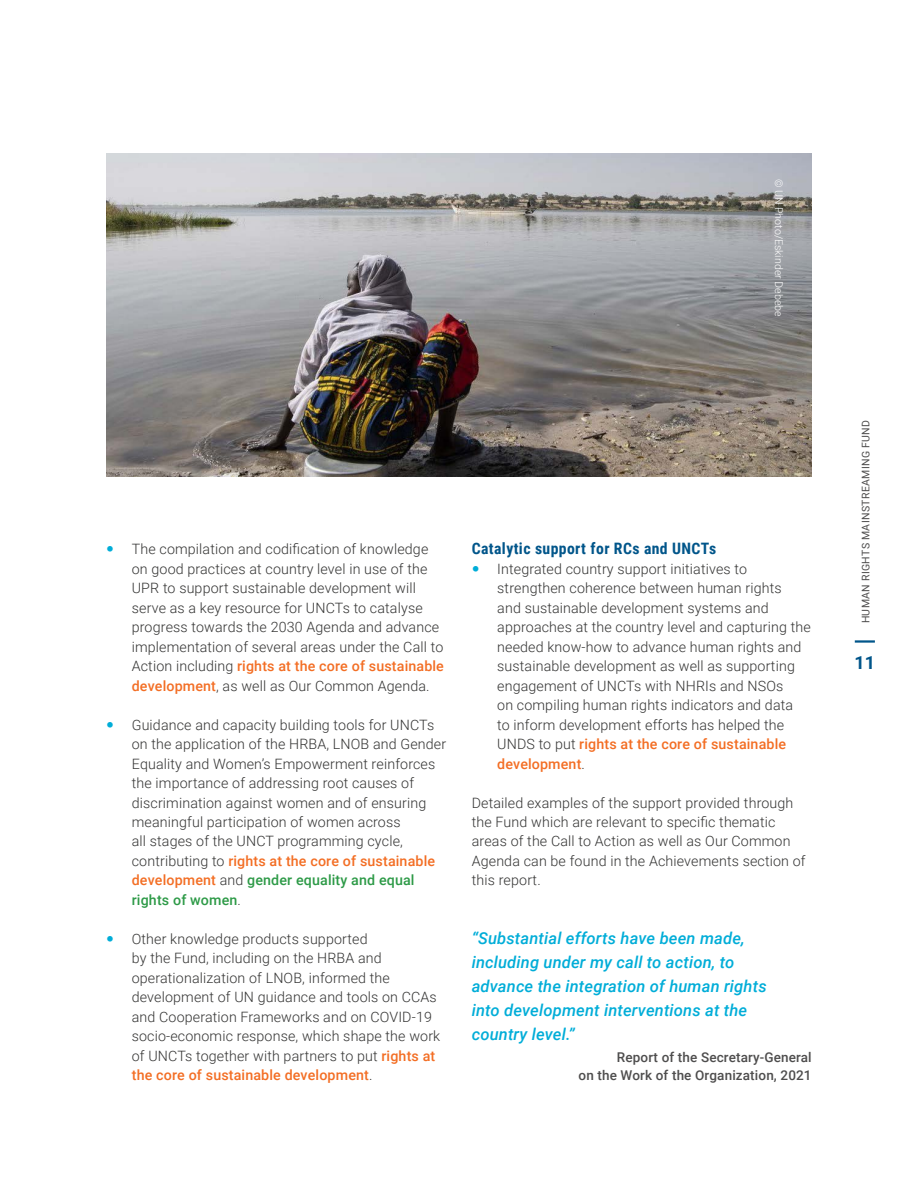
<style>
.page{position:relative;width:918px;height:1188px;background:#fff}
.page>*{position:absolute;margin:0;border:0;box-sizing:border-box;transform-origin:0 0}
.t1{font:700 18px "Roboto";color:#00558a}
.t2{font:italic 500 16.5px/24px "Roboto";letter-spacing:.01em;color:#00add8}
.t3{font:700 15.75px "Roboto Condensed";letter-spacing:.025em;color:#00558a}
.t4{font:300 14.25px/19.5px "Roboto";letter-spacing:.01em;color:#343433}
.t5{font:500 13.5px/18px "Roboto";letter-spacing:.01em;color:#4e4d4d;text-align:right}
.t6{font:300 10.65px "Roboto";color:#fff}
.t7{font:10.5px "Roboto";letter-spacing:.035em;color:#4e4d4d}
.s1{font-weight:500;color:#f36e24}
.s2{font-weight:500;color:#2d9a47}
</style>
<div class="page">
<hr style="left:855px;top:640px;width:20px;height:3px;background:#00558a">
<img style="left:106px;top:153px;width:706px;height:323px">
<p class="t6" style="left:786px;top:179px;width:139px;rotate:90deg">© UN Photo/Eskinder Debebe</p>
<p class="t4" style="left:132px;top:539px;width:314px">The compilation and codification of knowledge on good practices at country level in use of the UPR to support sustainable development will serve as a key resource for UNCTs to catalyse progress towards the 2030 Agenda and advance implementation of several areas under the Call to Action including <span class="s1">rights at the core of sustainable development</span>, as well as Our Common Agenda.</p>
<p class="t4" style="left:132px;top:714px;width:316px">Guidance and capacity building tools for UNCTs on the application of the HRBA, LNOB and Gender Equality and Women’s Empowerment reinforces the importance of addressing root causes of discrimination against women and of ensuring meaningful participation of women across<br>all stages of the UNCT programming cycle, contributing to <span class="s1">rights at the core of sustainable development</span> and <span class="s2">gender equality and equal rights of women</span>.</p>
<p class="t4" style="left:132px;top:929px;width:310px">Other knowledge products supported<br>by the Fund, including on the HRBA and operationalization of LNOB, informed the development of UN guidance and tools on CCAs and Cooperation Frameworks and on COVID-19 socio-economic response, which shape the work of UNCTs together with partners to put <span class="s1">rights at the core of sustainable development</span>.</p>
<p class="t3" style="left:472px;top:537px;width:246px">Catalytic support for RCs and UNCTs</p>
<p class="t4" style="left:497px;top:558px;width:315px">Integrated country support initiatives to strengthen coherence between human rights<br>and sustainable development systems and approaches at the country level and capturing the needed know-how to advance human rights and sustainable development as well as supporting engagement of UNCTs with NHRIs and NSOs<br>on compiling human rights indicators and data<br>to inform development efforts has helped the UNDS to put <span class="s1">rights at the core of sustainable development</span>.</p>
<p class="t4" style="left:472px;top:792px;width:335px">Detailed examples of the support provided through the Fund which are relevant to specific thematic areas of the Call to Action as well as Our Common Agenda can be found in the Achievements section of this report.</p>
<p class="t2" style="left:472px;top:926px;width:296px">“Substantial efforts have been made, including under my call to action, to advance the integration of human rights into development interventions at the country level.”</p>
<p class="t5" style="left:579px;top:1048px;width:235px">Report of the Secretary-General<br>on the Work of the Organization, 2021</p>
<p class="t7" style="left:859px;top:623px;width:205px;rotate:-90deg">HUMAN RIGHTS MAINSTREAMING FUND</p>
<p class="t1" style="left:855px;top:650px;width:22px">11</p>
</div>
